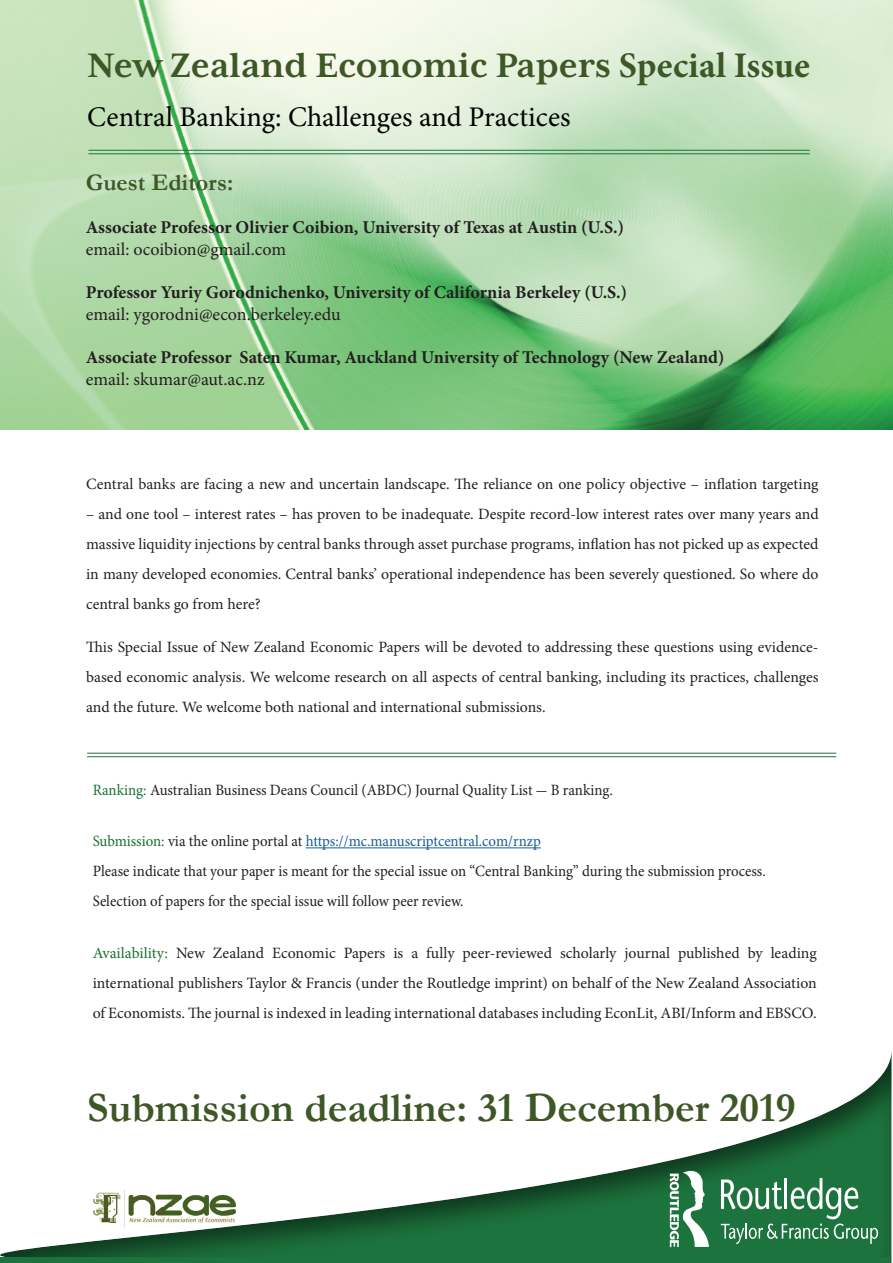
<style>
.page{position:relative;width:893px;height:1263px;background:#fff}
.page>*{position:absolute;margin:0;border:0;box-sizing:border-box;transform-origin:0 0}
.t1{font:700 42px "Garamond";color:#3e5727}
.t2{font:700 39px "Mrs Eaves XL Serif OT";color:#3e5727}
.t3{font:28.5px "Minion Pro";color:#000}
.t4{font:700 24px "Garamond";color:#3e5727}
.t5{font:700 18px/21.6px "Minion Pro";color:#231f20}
.t6{font:15.75px/30px "Minion Pro";color:#231f20;text-align:justify}
.t7{font:15.75px/30px "Minion Pro";color:#231f20;scale:.94 1}
.s1{font-family:"Minion Pro";font-size:36px}
.s2{font-weight:400}
.s3{color:#18712c}
.s4{color:#175d9e}
</style>
<div class="page">
<img style="left:0;top:0;width:893px;height:429px">
<div style="left:0;top:1047px;width:893px;height:216px;background:#231f20;opacity:.61"></div>
<div style="left:0;top:1257px;width:890px;height:6px;background:#1d733d"></div>
<svg style="left:630px;top:1166px;width:248px;height:81px;background:#40865a"></svg>
<hr style="left:87px;top:756px;width:749px;height:1px;background:#1d733d">
<hr style="left:87px;top:753px;width:749px;height:1px;background:#1d733d">
<hr style="left:306px;top:847px;width:235px;height:1px;background:#175d9e">
<hr style="left:88px;top:153px;width:722px;height:1px;background:#1d733d">
<hr style="left:88px;top:150px;width:722px;height:1px;background:#1d733d">
<p class="t2" style="left:87px;top:46px;width:724px">New Zealand Economic Papers <span class="s1">Special Issue</span></p>
<p class="t3" style="left:87px;top:98px;width:485px">Central Banking: Challenges and Practices</p>
<p class="t4" style="left:86px;top:166px;width:149px">Guest Editors:</p>
<p class="t5" style="left:86px;top:217px;width:540px">Associate Professor Olivier Coibion, University of Texas at Austin (U.S.) <span class="s2">email: ocoibion@gmail.com</span></p>
<p class="t5" style="left:86px;top:281px;width:543px">Professor Yuriy Gorodnichenko, University of California Berkeley (U.S.) <span class="s2">email: ygorodni@econ.berkeley.edu</span></p>
<p class="t5" style="left:86px;top:346px;width:640px">Associate Professor Saten Kumar, Auckland University of Technology (New Zealand) <span class="s2">email: skumar@aut.ac.nz</span></p>
<p class="t6" style="left:86px;top:469px;width:734px">Central banks are facing a new and uncertain landscape. The reliance on one policy objective – inflation targeting</p>
<p class="t6" style="left:86px;top:499px;width:734px">– and one tool – interest rates – has proven to be inadequate. Despite record-low interest rates over many years and massive liquidity injections by central banks through asset purchase programs, inflation has not picked up as expected in many developed economies. Central banks’ operational independence has been severely questioned. So where do central banks go from here?</p>
<p class="t6" style="left:86px;top:632px;width:734px">This Special Issue of New Zealand Economic Papers will be devoted to addressing these questions using evidence&shy;based economic analysis. We welcome research on all aspects of central banking, including its practices, challenges and the future. We welcome both national and international submissions.</p>
<p class="t7" style="left:93px;top:775px;width:555px"><span class="s3">Ranking:</span> Australian Business Deans Council (ABDC) Journal Quality List - B ranking.</p>
<p class="t7" style="left:93px;top:826px;width:717px"><span class="s3">Submission:</span> via the online portal at <span class="s4">https://mc.manuscriptcentral.com/rnzp<br></span>Please indicate that your paper is meant for the special issue on “Central Banking” during the submission process.<br>Selection of papers for the special issue will follow peer review.</p>
<p class="t6" style="left:93px;top:938px;width:725px"><span class="s3">Availability:</span> New Zealand Economic Papers is a fully peer-reviewed scholarly journal published by leading international publishers Taylor &amp; Francis (under the Routledge imprint) on behalf of the New Zealand Association of Economists. The journal is indexed in leading international databases including EconLit, ABI/Inform and EBSCO.</p>
<p class="t1" style="left:87px;top:1079px;width:710px">Submission deadline: 31 December 2019</p>
</div>
